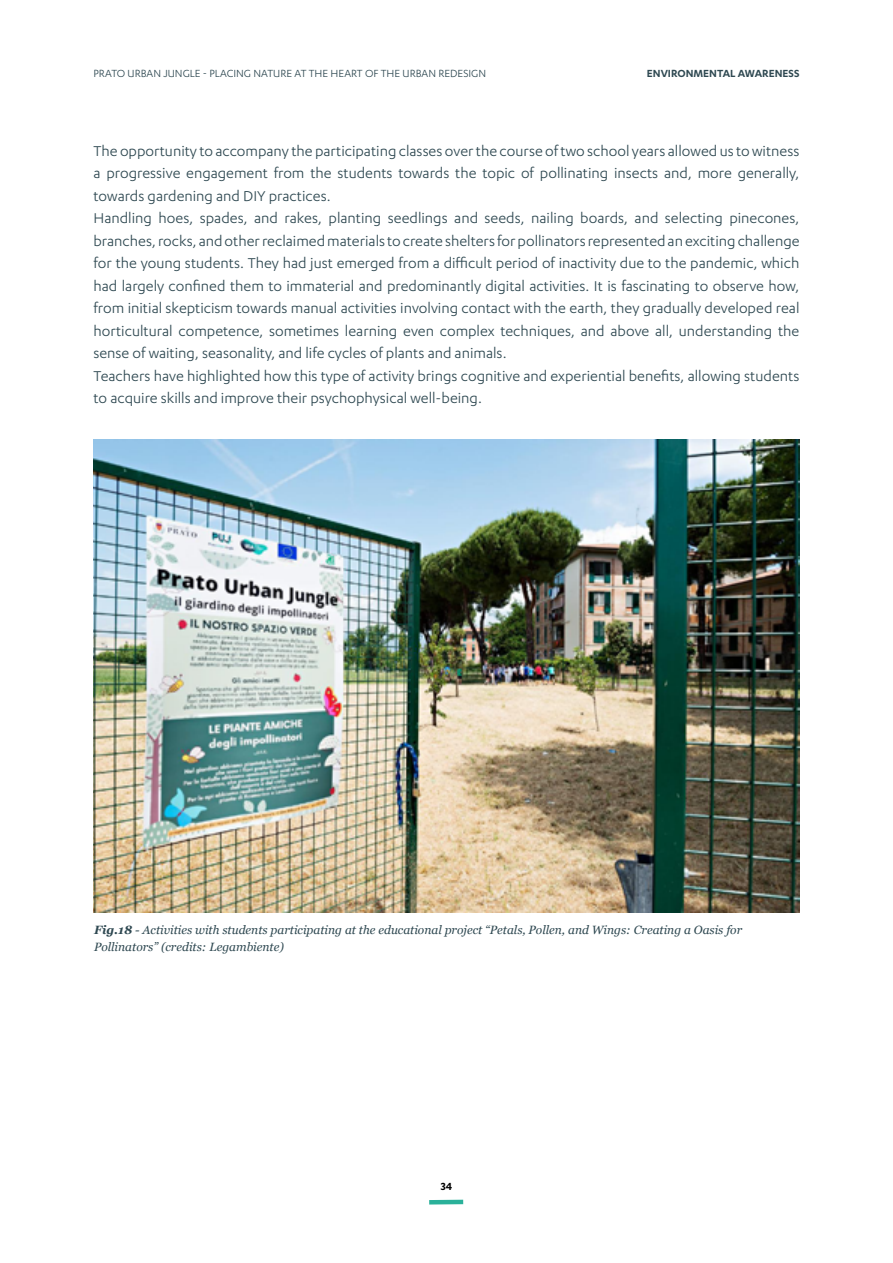
<style>
.page{position:relative;width:893px;height:1263px;background:#fff}
.page>*{position:absolute;margin:0;border:0;box-sizing:border-box;transform-origin:0 0}
.t1{font:16.5px/22.5px "Karbon";color:#2e4851}
.t2{font:italic 12px/16.5px "Georgia";color:#2e4851}
.t3{font:12px "Karbon";color:#2e4851}
.t4{font:600 12px "Karbon";color:#2e4851}
.t5{font:600 12px "Karbon";color:#000}
.s1{font-weight:700}
</style>
<div class="page">
<hr style="left:429px;top:1200px;width:34px;height:4px;background:#2ab19a">
<img style="left:94px;top:440px;width:705px;height:472px">
<p class="t3" style="left:94px;top:67px;width:394px">PRATO URBAN JUNGLE - PLACING NATURE AT THE HEART OF THE URBAN REDESIGN</p>
<p class="t4" style="left:647px;top:66px;width:154px">ENVIRONMENTAL AWARENESS</p>
<p class="t1" style="left:94px;top:139px;width:707px">The opportunity to accompany the participating classes over the course of two school years allowed us to witness a progressive engagement from the students towards the topic of pollinating insects and, more generally, towards gardening and DIY practices.<br>Handling hoes, spades, and rakes, planting seedlings and seeds, nailing boards, and selecting pinecones, branches, rocks, and other reclaimed materials to create shelters for pollinators represented an exciting challenge for the young students. They had just emerged from a difficult period of inactivity due to the pandemic, which had largely confined them to immaterial and predominantly digital activities. It is fascinating to observe how, from initial skepticism towards manual activities involving contact with the earth, they gradually developed real horticultural competence, sometimes learning even complex techniques, and above all, understanding the sense of waiting, seasonality, and life cycles of plants and animals.<br>Teachers have highlighted how this type of activity brings cognitive and experiential benefits, allowing students to acquire skills and improve their psychophysical well-being.</p>
<p class="t2" style="left:94px;top:922px;width:650px"><span class="s1">Fig.18</span> - Activities with students participating at the educational project “Petals, Pollen, and Wings: Creating a Oasis for<br>Pollinators” (credits: Legambiente)</p>
<p class="t5" style="left:441px;top:1179px;width:13px">34</p>
</div>
